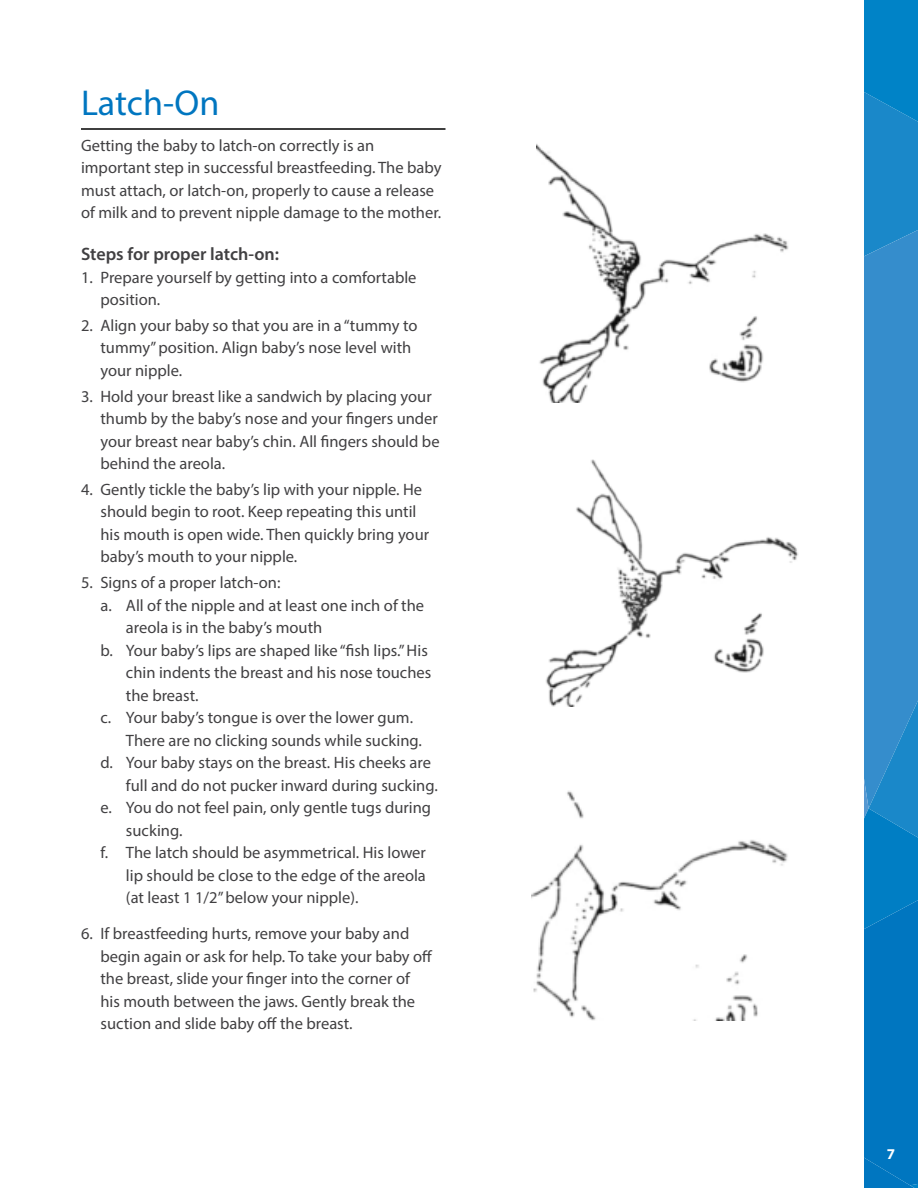
<style>
.page{position:relative;width:918px;height:1188px;background:#fff}
.page>*{position:absolute;margin:0;border:0;box-sizing:border-box;transform-origin:0 0}
.t1{font:36px "Myriad Pro";color:#0076c0}
.t2{font:600 18px "Myriad Pro";color:#414042}
.t3{font:16.5px/22.5px "Myriad Pro";color:#414042}
.t4{font:700 15px "Myriad Pro";color:#fff}
</style>
<div class="page">
<svg style="left:864px;top:0;width:54px;height:1188px;background:#1b84c7"></svg>
<hr style="left:81px;top:128px;width:365px;height:2px;background:#000">
<img style="left:537px;top:144px;width:252px;height:259px">
<img style="left:545px;top:460px;width:254px;height:247px">
<img style="left:531px;top:791px;width:257px;height:229px">
<h1 class="t1" style="left:81px;top:80px;width:140px">Latch-On</h1>
<p class="t3" style="left:81px;top:134px;width:362px">Getting the baby to latch-on correctly is an important step in successful breastfeeding. The baby must attach, or latch-on, properly to cause a release of milk and to prevent nipple damage to the mother.</p>
<p class="t2" style="left:81px;top:243px;width:200px">Steps for proper latch-on:</p>
<p class="t3" style="left:101px;top:266px;width:318px;text-indent:-20px">1. Prepare yourself by getting into a comfortable position.</p>
<p class="t3" style="left:101px;top:314px;width:318px;text-indent:-20px">2. Align your baby so that you are in a “tummy to tummy” position. Align baby’s nose level with your nipple.</p>
<p class="t3" style="left:101px;top:385px;width:341px;text-indent:-20px">3. Hold your breast like a sandwich by placing your thumb by the baby’s nose and your fingers under your breast near baby’s chin. All fingers should be behind the areola.</p>
<p class="t3" style="left:101px;top:478px;width:330px;text-indent:-20px">4. Gently tickle the baby’s lip with your nipple. He should begin to root. Keep repeating this until his mouth is open wide. Then quickly bring your baby’s mouth to your nipple.</p>
<p class="t3" style="left:81px;top:571px;width:201px">5. Signs of a proper latch-on:</p>
<p class="t3" style="left:101px;top:594px;width:325px">a. All of the nipple and at least one inch of the</p>
<p class="t3" style="left:126px;top:616px;width:198px">areola is in the baby’s mouth</p>
<p class="t3" style="left:101px;top:639px;width:329px">b. Your baby’s lips are shaped like “fish lips.” His</p>
<p class="t3" style="left:126px;top:661px;width:307px">chin indents the breast and his nose touches</p>
<p class="t3" style="left:126px;top:684px;width:74px">the breast.</p>
<p class="t3" style="left:101px;top:706px;width:314px">c. Your baby’s tongue is over the lower gum.</p>
<p class="t3" style="left:126px;top:729px;width:297px">There are no clicking sounds while sucking.</p>
<p class="t3" style="left:101px;top:751px;width:332px">d. Your baby stays on the breast. His cheeks are</p>
<p class="t3" style="left:126px;top:774px;width:313px">full and do not pucker inward during sucking.</p>
<p class="t3" style="left:101px;top:796px;width:332px">e. You do not feel pain, only gentle tugs during</p>
<p class="t3" style="left:126px;top:819px;width:58px">sucking.</p>
<p class="t3" style="left:101px;top:841px;width:327px">f. The latch should be asymmetrical. His lower</p>
<p class="t3" style="left:126px;top:864px;width:301px">lip should be close to the edge of the areola</p>
<p class="t3" style="left:126px;top:886px;width:234px">(at least 1 1/2” below your nipple).</p>
<p class="t3" style="left:101px;top:922px;width:334px;text-indent:-20px">6. If breastfeeding hurts, remove your baby and begin again or ask for help. To take your baby off the breast, slide your finger into the corner of his mouth between the jaws. Gently break the suction and slide baby off the breast.</p>
<p class="t4" style="left:887px;top:1144px;width:10px">7</p>
</div>
